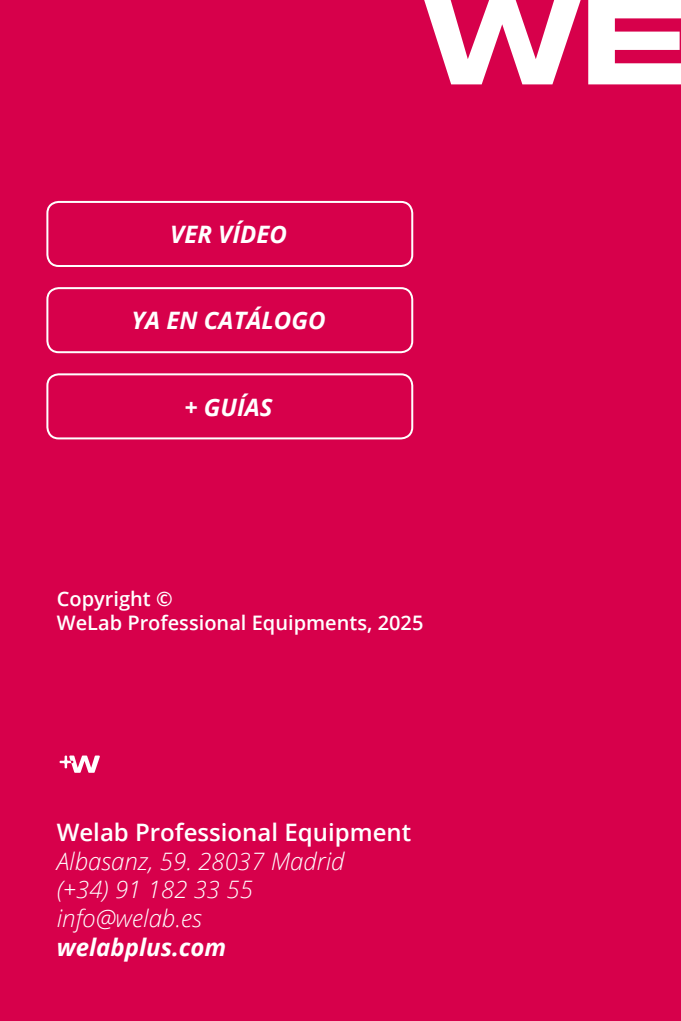
<style>
.page{position:relative;width:681px;height:1021px;background:#fff}
.page>*{position:absolute;margin:0;border:0;box-sizing:border-box;transform-origin:0 0}
.t1{font:700 expanded 120px "Square 721 BT";color:#fff}
.t2{font:italic 300 24px/28.8px "Open Sans";color:#fff}
.t3{font:italic 700 24px "Open Sans";color:#fff}
.t4{font:600 24px "Open Sans";color:#fff}
.t5{font:600 20px/24px "Open Sans";color:#fff}
</style>
<div class="page">
<div style="left:0;top:0;width:680px;height:1020px;background:#d7004b"></div>
<svg style="left:60px;top:755px;width:40px;height:17px"></svg>
<div style="left:46px;top:201px;width:367px;height:66px;border:2px solid #fff;border-radius:11px"></div>
<div style="left:46px;top:287px;width:367px;height:66px;border:2px solid #fff;border-radius:11px"></div>
<div style="left:46px;top:373px;width:367px;height:66px;border:2px solid #fff;border-radius:11px"></div>
<p class="t3" style="left:170px;top:217px;width:118px">VER VÍDEO</p>
<p class="t3" style="left:131px;top:304px;width:195px">YA EN CATÁLOGO</p>
<p class="t3" style="left:184px;top:390px;width:90px">+ GUÍAS</p>
<h1 class="t1" style="left:422px;top:-31px;width:270px">WE</h1>
<p class="t5" style="left:57px;top:586px;width:368px">Copyright ©<br>WeLab Professional Equipments, 2025</p>
<p class="t4" style="left:57px;top:815px;width:356px">Welab Professional Equipment</p>
<p class="t2" style="left:57px;top:845px;width:289px">Albasanz, 59. 28037 Madrid (+34) 91 182 33 55 info@welab.es</p>
<p class="t3" style="left:57px;top:930px;width:171px">welabplus.com</p>
</div>
